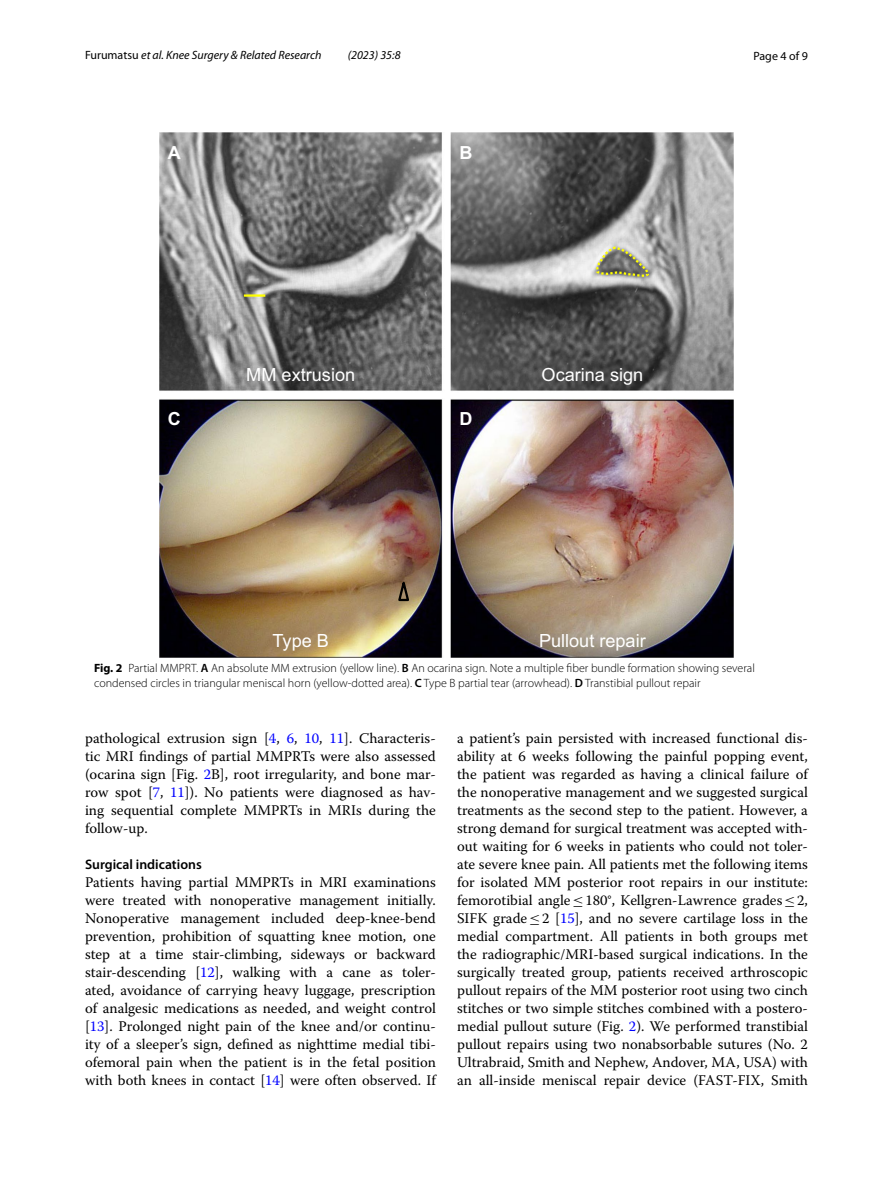
<style>
.page{position:relative;width:893px;height:1187px;background:#fff}
.page>*{position:absolute;margin:0;border:0;box-sizing:border-box;transform-origin:0 0}
.t1{font:18.15px "Arial MT2";color:#fff}
.t2{font:700 18px "Arial";color:#fff}
.t3{font:14.7px/18px "Warnock Pro";color:#000;text-align:justify}
.t4{font:600 13.8px "Myriad Pro";color:#000}
.t5{font:300 12px/15px "Myriad Pro";color:#000}
.t6{font:italic 12px "Myriad Pro";color:#000}
.t7{font:12px "Myriad Pro";color:#000}
.s1{font-style:normal}
.s2{font-weight:700}
.s3{font-weight:600}
.s4{color:#00f}
.s5{font-family:"MTSY"}
</style>
<div class="page">
<img style="left:159px;top:133px;width:575px;height:524px">
<svg style="left:397px;top:573px;width:14px;height:29px"></svg>
<hr style="left:244px;top:294px;width:21px;height:3px;background:#ff0">
<svg style="left:595px;top:244px;width:56px;height:34px;background:#a6a693"></svg>
<p class="t6" style="left:85px;top:48px;width:238px"><span class="s1">Furumatsu</span> et al. Knee Surgery &amp; Related Research</p>
<p class="t6" style="left:348px;top:48px;width:54px">(2023) 35:8</p>
<p class="t7" style="left:753px;top:48px;width:56px">Page 4 of 9</p>
<p class="t2" style="left:168px;top:140px;width:15px">A</p>
<p class="t2" style="left:459px;top:140px;width:15px">B</p>
<p class="t1" style="left:246px;top:361px;width:110px">MM extrusion</p>
<p class="t1" style="left:542px;top:361px;width:103px">Ocarina sign</p>
<p class="t2" style="left:168px;top:406px;width:15px">C</p>
<p class="t2" style="left:459px;top:406px;width:15px">D</p>
<p class="t1" style="left:273px;top:627px;width:58px">Type B</p>
<p class="t1" style="left:539px;top:627px;width:108px">Pullout repair</p>
<p class="t5" style="left:94px;top:661px;width:662px"><span class="s2">Fig. 2</span> Partial MMPRT. <span class="s3">A</span> An absolute MM extrusion (yellow line). <span class="s3">B</span> An ocarina sign. Note a multiple fiber bundle formation showing several condensed circles in triangular meniscal horn (yellow-dotted area). <span class="s3">C</span> Type B partial tear (arrowhead). <span class="s3">D</span> Transtibial pullout repair</p>
<p class="t3" style="left:85px;top:728px;width:352px">pathological extrusion sign [<span class="s4">4</span>, <span class="s4">6</span>, <span class="s4">10</span>, <span class="s4">11</span>]. Characteris&shy;tic MRI findings of partial MMPRTs were also assessed (ocarina sign [Fig. <span class="s4">2</span>B], root irregularity, and bone mar&shy;row spot [<span class="s4">7</span>, <span class="s4">11</span>]). No patients were diagnosed as hav&shy;ing sequential complete MMPRTs in MRIs during the follow-up.</p>
<p class="t4" style="left:85px;top:855px;width:118px">Surgical indications</p>
<p class="t3" style="left:85px;top:872px;width:352px">Patients having partial MMPRTs in MRI examinations were treated with nonoperative management initially.<br>Nonoperative management included deep-knee-bend prevention, prohibition of squatting knee motion, one step at a time stair-climbing, sideways or backward stair-descending [<span class="s4">12</span>], walking with a cane as toler&shy;ated, avoidance of carrying heavy luggage, prescription of analgesic medications as needed, and weight control [<span class="s4">13</span>]. Prolonged night pain of the knee and/or continu&shy;ity of a sleeper’s sign, defined as nighttime medial tibi&shy;ofemoral pain when the patient is in the fetal position with both knees in contact [<span class="s4">14</span>] were often observed. If</p>
<p class="t3" style="left:457px;top:728px;width:352px">a patient’s pain persisted with increased functional dis&shy;ability at 6 weeks following the painful popping event, the patient was regarded as having a clinical failure of the nonoperative management and we suggested surgical treatments as the second step to the patient. However, a strong demand for surgical treatment was accepted with&shy;out waiting for 6 weeks in patients who could not toler&shy;ate severe knee pain. All patients met the following items for isolated MM posterior root repairs in our institute: femorotibial angle<span class="s5">≤</span>180°, Kellgren-Lawrence grades<span class="s5">≤</span>2, SIFK grade<span class="s5">≤</span>2 [<span class="s4">15</span>], and no severe cartilage loss in the medial compartment. All patients in both groups met the radiographic/MRI-based surgical indications. In the surgically treated group, patients received arthroscopic pullout repairs of the MM posterior root using two cinch stitches or two simple stitches combined with a postero&shy;medial pullout suture (Fig. <span class="s4">2</span>). We performed transtibial pullout repairs using two nonabsorbable sutures (No. 2<br>Ultrabraid, Smith and Nephew, Andover, MA, USA) with an all-inside meniscal repair device (FAST-FIX, Smith</p>
</div>
